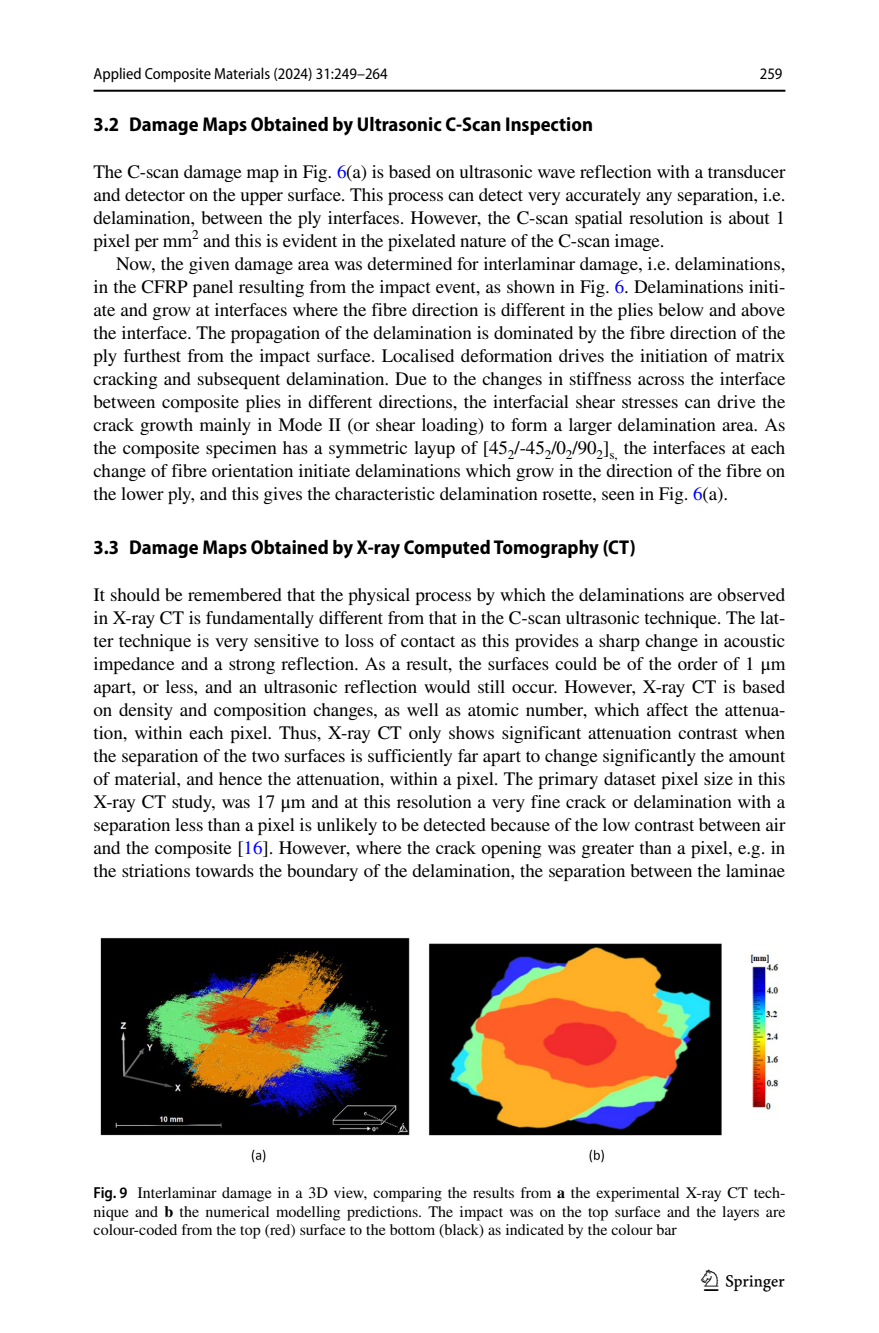
<style>
.page{position:relative;width:879px;height:1333px;background:#fff}
.page>*{position:absolute;margin:0;border:0;box-sizing:border-box;transform-origin:0 0}
.t1{font:30px "Springnew Regular 5";color:#000}
.t2{font:700 semi-condensed 20px "Myriad Pro";color:#000}
.t3{font:19px/23px "STIX";letter-spacing:-.005em;color:#000;text-align:justify}
.t4{font:16px/18.4px "STIX";color:#000;text-align:justify}
.t5{font:semi-condensed 16px "Myriad Pro";color:#000}
.s1{color:#00f}
.s2{font-family:"Myriad Pro";font-weight:600;font-stretch:semi-condensed}
.s3{font-weight:700}
</style>
<div class="page">
<hr style="left:94px;top:90px;width:691px;height:2px;background:#000">
<img style="left:100px;top:937px;width:679px;height:226px">
<p class="t5" style="left:94px;top:65px;width:296px">Applied Composite Materials (2024) 31:249–264</p>
<p class="t5" style="left:760px;top:65px;width:24px">259</p>
<p class="t2" style="left:94px;top:113px;width:501px">3.2 Damage Maps Obtained by Ultrasonic C‑Scan Inspection</p>
<p class="t3" style="left:94px;top:161px;width:693px">The C-scan damage map in Fig. <span class="s1">6</span>(a) is based on ultrasonic wave reflection with a transducer and detector on the upper surface. This process can detect very accurately any separation, i.e. delamination, between the ply interfaces. However, the C-scan spatial resolution is about 1 pixel per mm<sup>2</sup> and this is evident in the pixelated nature of the C-scan image.</p>
<p class="t3" style="left:94px;top:253px;width:693px;text-indent:23px">Now, the given damage area was determined for interlaminar damage, i.e. delaminations, in the CFRP panel resulting from the impact event, as shown in Fig. <span class="s1">6</span>. Delaminations initi&shy;ate and grow at interfaces where the fibre direction is different in the plies below and above the interface. The propagation of the delamination is dominated by the fibre direction of the ply furthest from the impact surface. Localised deformation drives the initiation of matrix cracking and subsequent delamination. Due to the changes in stiffness across the interface between composite plies in different directions, the interfacial shear stresses can drive the crack growth mainly in Mode II (or shear loading) to form a larger delamination area. As the composite specimen has a symmetric layup of [45<sub>2</sub>/-45<sub>2</sub>/0<sub>2</sub>/90<sub>2</sub>]<sub>s,</sub> the interfaces at each change of fibre orientation initiate delaminations which grow in the direction of the fibre on the lower ply, and this gives the characteristic delamination rosette, seen in Fig. <span class="s1">6</span>(a).</p>
<p class="t2" style="left:94px;top:536px;width:544px">3.3 Damage Maps Obtained by X‑ray Computed Tomography (CT)</p>
<p class="t3" style="left:94px;top:584px;width:693px">It should be remembered that the physical process by which the delaminations are observed in X-ray CT is fundamentally different from that in the C-scan ultrasonic technique. The lat&shy;ter technique is very sensitive to loss of contact as this provides a sharp change in acoustic impedance and a strong reflection. As a result, the surfaces could be of the order of 1 μm apart, or less, and an ultrasonic reflection would still occur. However, X-ray CT is based on density and composition changes, as well as atomic number, which affect the attenua&shy;tion, within each pixel. Thus, X-ray CT only shows significant attenuation contrast when the separation of the two surfaces is sufficiently far apart to change significantly the amount of material, and hence the attenuation, within a pixel. The primary dataset pixel size in this X-ray CT study, was 17 μm and at this resolution a very fine crack or delamination with a separation less than a pixel is unlikely to be detected because of the low contrast between air and the composite [<span class="s1">16</span>]. However, where the crack opening was greater than a pixel, e.g. in the striations towards the boundary of the delamination, the separation between the laminae</p>
<p class="t4" style="left:94px;top:1184px;width:693px"><span class="s2">Fig. 9</span> Interlaminar damage in a 3D view, comparing the results from <span class="s3">a</span> the experimental X-ray CT tech&shy;nique and <span class="s3">b</span> the numerical modelling predictions. The impact was on the top surface and the layers are colour-coded from the top (red) surface to the bottom (black) as indicated by the colour bar</p>
<h1 class="t1" style="left:704px;top:1269px;width:83px">1 3</h1>
</div>
